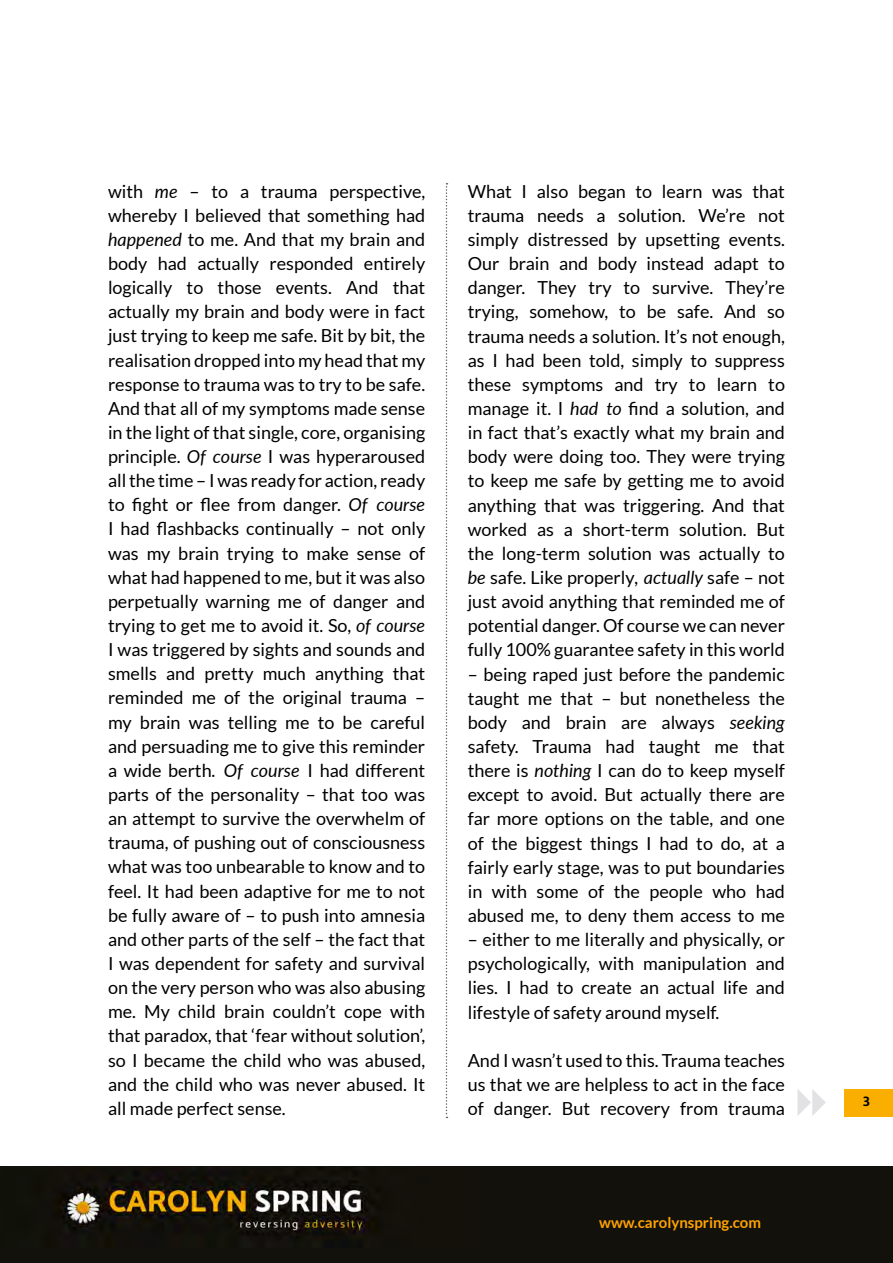
<style>
.page{position:relative;width:893px;height:1263px;background:#fff}
.page>*{position:absolute;margin:0;border:0;box-sizing:border-box;transform-origin:0 0}
.t1{font:18px/24.2px "Lato";color:#000;text-align:justify}
.t2{font:700 15px "Lato";color:#ffa300}
.t3{font:700 15px "Mukta";color:#000}
.s1{font-style:italic}
</style>
<div class="page">
<div style="left:0;top:1166px;width:893px;height:97px;background:#13110c"></div>
<img style="left:57px;top:1172px;width:319px;height:63px">
<svg style="left:797px;top:1089px;width:29px;height:27px"></svg>
<div style="left:844px;top:1089px;width:49px;height:27px;background:#f9ae00"></div>
<svg style="left:446px;top:183px;width:1px;height:935px"></svg>
<p class="t1" style="left:108px;top:179px;width:319px">with <span class="s1">me</span> – to a trauma perspective, whereby I believed that something had <span class="s1">happened</span> to me. And that my brain and body had actually responded entirely logically to those events. And that actually my brain and body were in fact just trying to keep me safe. Bit by bit, the realisation dropped into my head that my response to trauma was to try to be safe.<br>And that all of my symptoms made sense in the light of that single, core, organising principle. <span class="s1">Of course</span> I was hyperaroused all the time – I was ready for action, ready to fight or flee from danger. <span class="s1">Of course </span>I had flashbacks continually – not only was my brain trying to make sense of what had happened to me, but it was also perpetually warning me of danger and trying to get me to avoid it. So, <span class="s1">of course </span>I was triggered by sights and sounds and smells and pretty much anything that reminded me of the original trauma – my brain was telling me to be careful and persuading me to give this reminder a wide berth<span class="s1">. Of course</span> I had different parts of the personality – that too was an attempt to survive the overwhelm of trauma, of pushing out of consciousness what was too unbearable to know and to feel. It had been adaptive for me to not be fully aware of – to push into amnesia and other parts of the self – the fact that I was dependent for safety and survival on the very person who was also abusing me. My child brain couldn’t cope with that paradox, that ‘fear without solution’, so I became the child who was abused, and the child who was never abused. It all made perfect sense.</p>
<p class="t1" style="left:468px;top:179px;width:319px">What I also began to learn was that trauma needs a solution. We’re not simply distressed by upsetting events.<br>Our brain and body instead adapt to danger. They try to survive. They’re trying, somehow, to be safe. And so trauma needs a solution. It’s not enough, as I had been told, simply to suppress these symptoms and try to learn to manage it. I <span class="s1">had to</span> find a solution, and in fact that’s exactly what my brain and body were doing too. They were trying to keep me safe by getting me to avoid anything that was triggering. And that worked as a short-term solution. But the long-term solution was actually to <span class="s1">be</span> safe. Like properly<span class="s1">, actually</span> safe – not just avoid anything that reminded me of potential danger. Of course we can never fully 100% guarantee safety in this world</p>
<p class="t1" style="left:468px;top:662px;width:319px">– being raped just before the pandemic taught me that – but nonetheless the body and brain are always <span class="s1">seeking </span>safety. Trauma had taught me that there is <span class="s1">nothing</span> I can do to keep myself except to avoid. But actually there are far more options on the table, and one of the biggest things I had to do, at a fairly early stage, was to put boundaries in with some of the people who had abused me, to deny them access to me</p>
<p class="t1" style="left:468px;top:927px;width:319px">– either to me literally and physically, or psychologically, with manipulation and lies. I had to create an actual life and lifestyle of safety around myself.</p>
<p class="t1" style="left:468px;top:1048px;width:319px">And I wasn’t used to this. Trauma teaches us that we are helpless to act in the face of danger. But recovery from trauma</p>
<p class="t2" style="left:599px;top:1214px;width:163px">www.carolynspring.com</p>
<p class="t3" style="left:863px;top:1092px;width:9px">3</p>
</div>
